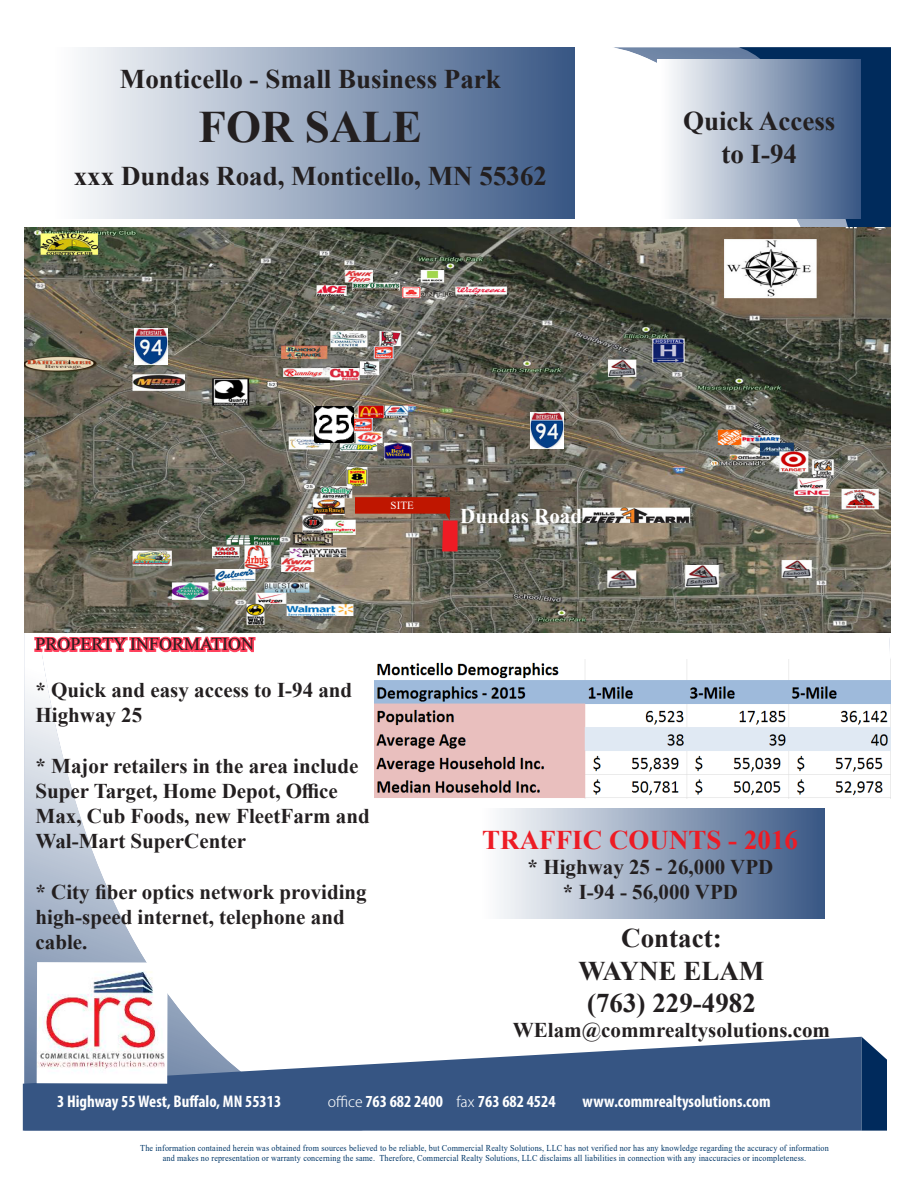
<style>
.page{position:relative;width:918px;height:1188px;background:#fff}
.page>*{position:absolute;margin:0;border:0;box-sizing:border-box;transform-origin:0 0}
.t1{font:700 45px "Times New Roman";color:#231f20}
.t2{font:700 27px/32.4px "Times New Roman";color:#231f20;text-align:center}
.t3{font:700 27px "Times New Roman";color:#ed1b24}
.t4{font:700 21px/25.2px "Times New Roman";color:#231f20}
.t5{font:700 21px "Times New Roman";color:#fff}
.t6{font:18px "Times New Roman";color:#231f20}
.t7{font:700 condensed 16.95px "Myriad Pro";color:#fff}
.t8{font:10.95px "Times New Roman";color:#fff}
.t9{font:9px/10.5px "Times New Roman";letter-spacing:.02em;color:#003768;text-align:center;scale:.9 1}
.s1{font-family:"Koz Go Pro";font-weight:300;font-stretch:normal;font-size:14.1px}
</style>
<div class="page">
<svg style="left:614px;top:47px;width:277px;height:612px"></svg>
<svg style="left:738px;top:47px;width:153px;height:180px;background:#1d426e"></svg>
<svg style="left:24px;top:633px;width:180px;height:404px"></svg>
<svg style="left:23px;top:1037px;width:839px;height:94px;fill:#365583"></svg>
<svg style="left:862px;top:1037px;width:25px;height:94px;background:#1f4470"></svg>
<img style="left:37px;top:962px;width:131px;height:122px">
<svg style="left:33px;top:633px;width:223px;height:23px"></svg>
<div style="left:47px;top:47px;width:527px;height:171px;background:linear-gradient(to right,#fff,#385684)"></div>
<div style="left:476px;top:809px;width:349px;height:110px;background:linear-gradient(to right,#fff,#385684)"></div>
<img style="left:375px;top:659px;width:516px;height:139px">
<img style="left:24px;top:227px;width:867px;height:406px">
<svg style="left:355px;top:497px;width:103px;height:54px;background:#966e60"></svg>
<div style="left:355px;top:498px;width:94px;height:15px;background:#bf1600"></div>
<img style="left:530px;top:412px;width:33px;height:36px">
<img style="left:135px;top:328px;width:33px;height:36px">
<img style="left:314px;top:406px;width:40px;height:36px">
<div style="left:658px;top:60px;width:203px;height:158px;background:linear-gradient(to right,#fff,#385784)"></div>
<h2 class="t2" style="left:120px;top:65px;width:383px">Monticello - Small Business Park</h2>
<h1 class="t1" style="left:199px;top:111px;width:225px">FOR SALE</h1>
<h2 class="t2" style="left:74px;top:162px;width:475px">xxx Dundas Road, Monticello, MN 55362</h2>
<h2 class="t2" style="left:683px;top:108px;width:154px">Quick Access to I-94</h2>
<p class="t8" style="left:391px;top:501px;width:25px">SITE</p>
<h3 class="t5" style="left:460px;top:509px;width:123px">Dundas Road</h3>
<h3 class="t6" style="left:36px;top:638px;width:220px">PROPERTY INFORMATION</h3>
<h3 class="t4" style="left:36px;top:680px;width:318px">* Quick and easy access to I-94 and<br>Highway 25</h3>
<h3 class="t4" style="left:36px;top:755px;width:336px">* Major retailers in the area include<br>Super Target, Home Depot, Office<br>Max, Cub Foods, new FleetFarm and<br>Wal-Mart SuperCenter</h3>
<h3 class="t4" style="left:36px;top:879px;width:333px">* City fiber optics network providing high-speed internet, telephone and cable.</h3>
<h2 class="t3" style="left:482px;top:831px;width:317px">TRAFFIC COUNTS - 2016</h2>
<h3 class="t4" style="left:528px;top:857px;width:247px;text-align:center">* Highway 25 - 26,000 VPD * I-94 - 56,000 VPD</h3>
<h2 class="t2" style="left:579px;top:925px;width:187px">Contact:<br>WAYNE ELAM (763) 229-4982</h2>
<h3 class="t4" style="left:513px;top:1020px;width:319px">WElam@commrealtysolutions.com</h3>
<h3 class="t7" style="left:57px;top:1095px;width:226px">3 Highway 55 West, Buffalo, MN 55313</h3>
<h3 class="t7" style="left:328px;top:1095px;width:229px"><span class="s1">office</span> 763 682 2400 <span class="s1">fax</span> 763 682 4524</h3>
<h3 class="t7" style="left:583px;top:1095px;width:190px">www.commrealtysolutions.com</h3>
<p class="t9" style="left:140px;top:1143px;width:767px">The information contained herein was obtained from sources believed to be reliable, but Commercial Realty Solutions, LLC has not verified nor has any knowledge regarding the accuracy of information and makes no representation or warranty concerning the same. Therefore, Commercial Realty Solutions, LLC disclaims all liabilities in connection with any inaccuracies or incompleteness.</p>
</div>
